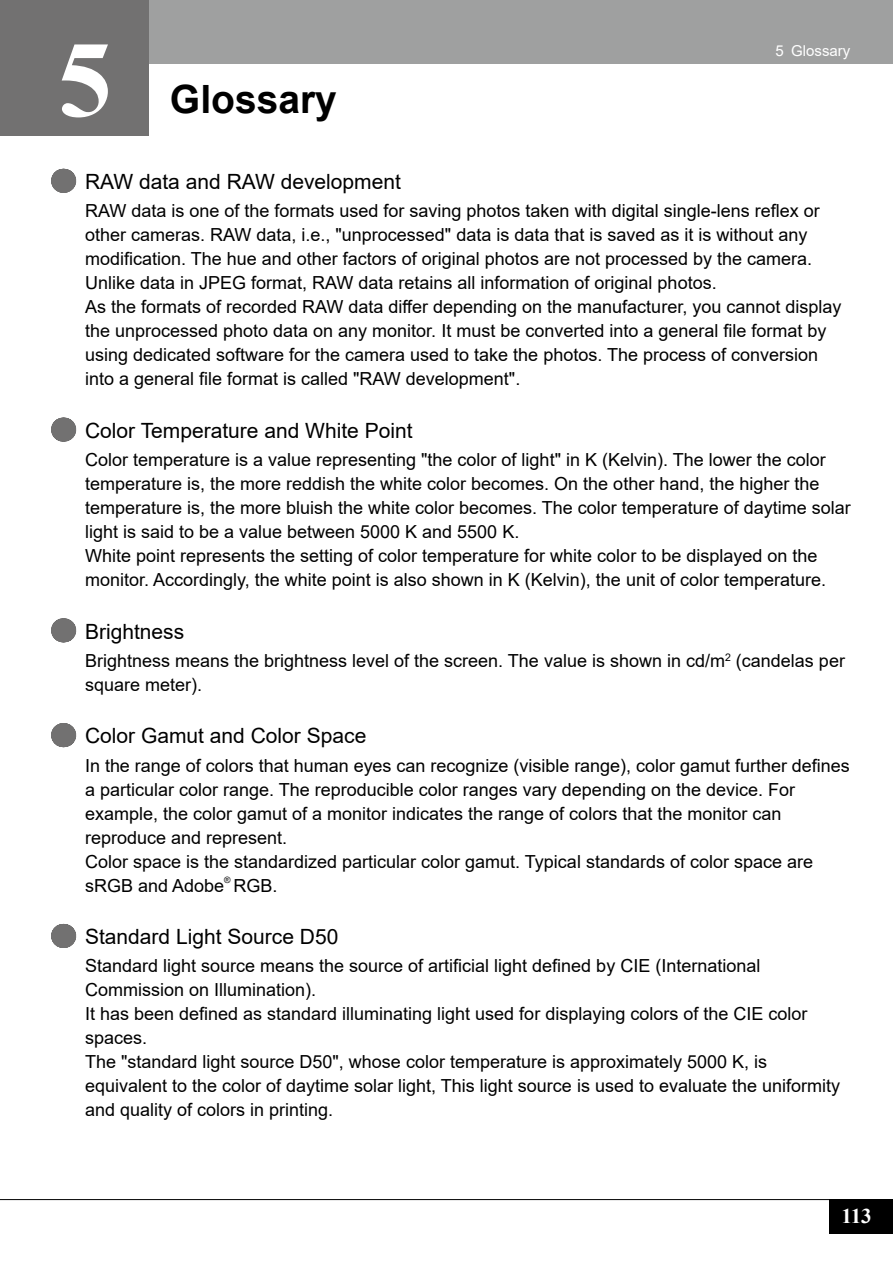
<style>
.page{position:relative;width:893px;height:1263px;background:#fff}
.page>*{position:absolute;margin:0;border:0;box-sizing:border-box;transform-origin:0 0}
.t1{font:700 108px "Times New Roman";color:#fff}
.t2{font:700 39px "Arial";color:#000}
.t3{font:21px "Arial";color:#000}
.t4{font:700 21px "Times New Roman";color:#fff}
.t5{font:18px/24px "Arial";color:#000}
.t6{font:15px "Arial";color:#fff}
.t7{font:8.7px "Arial";color:#000}
</style>
<div class="page">
<div style="left:0;top:0;width:893px;height:64px;background:#9fa0a0"></div>
<div style="left:829px;top:1199px;width:64px;height:34px;background:#000"></div>
<hr style="left:0;top:1199px;width:830px;height:1px;background:#000">
<div style="left:0;top:0;width:149px;height:136px;background:#727171"></div>
<svg style="left:63px;top:169px;width:1px;height:24px"></svg>
<svg style="left:63px;top:418px;width:1px;height:24px"></svg>
<svg style="left:63px;top:618px;width:1px;height:24px"></svg>
<svg style="left:63px;top:723px;width:1px;height:24px"></svg>
<svg style="left:63px;top:924px;width:1px;height:24px"></svg>
<h1 class="t1" style="left:58px;top:2px;width:55px">5</h1>
<h2 class="t2" style="left:170px;top:72px;width:168px">Glossary</h2>
<p class="t6" style="left:775px;top:40px;width:77px">5 Glossary</p>
<p class="t3" style="left:85px;top:167px;width:317px">RAW data and RAW development</p>
<p class="t5" style="left:85px;top:199px;width:758px">RAW data is one of the formats used for saving photos taken with digital single-lens reflex or other cameras. RAW data, i.e., "unprocessed" data is data that is saved as it is without any modification. The hue and other factors of original photos are not processed by the camera.<br>Unlike data in JPEG format, RAW data retains all information of original photos.<br>As the formats of recorded RAW data differ depending on the manufacturer, you cannot display the unprocessed photo data on any monitor. It must be converted into a general file format by using dedicated software for the camera used to take the photos. The process of conversion into a general file format is called "RAW development".</p>
<p class="t3" style="left:85px;top:416px;width:329px">Color Temperature and White Point</p>
<p class="t5" style="left:85px;top:448px;width:767px">Color temperature is a value representing "the color of light" in K (Kelvin). The lower the color temperature is, the more reddish the white color becomes. On the other hand, the higher the temperature is, the more bluish the white color becomes. The color temperature of daytime solar light is said to be a value between 5000 K and 5500 K.<br>White point represents the setting of color temperature for white color to be displayed on the monitor. Accordingly, the white point is also shown in K (Kelvin), the unit of color temperature.</p>
<p class="t3" style="left:85px;top:617px;width:101px">Brightness</p>
<p class="t5" style="left:85px;top:648px;width:761px">Brightness means the brightness level of the screen. The value is shown in cd/m<sup>2</sup> (candelas per square meter).</p>
<p class="t3" style="left:85px;top:721px;width:283px">Color Gamut and Color Space</p>
<p class="t5" style="left:85px;top:753px;width:766px">In the range of colors that human eyes can recognize (visible range), color gamut further defines a particular color range. The reproducible color ranges vary depending on the device. For example, the color gamut of a monitor indicates the range of colors that the monitor can reproduce and represent.<br>Color space is the standardized particular color gamut. Typical standards of color space are sRGB and Adobe</p>
<p class="t7" style="left:224px;top:874px;width:8px">®</p>
<p class="t5" style="left:233px;top:873px;width:46px">RGB.</p>
<p class="t3" style="left:85px;top:922px;width:255px">Standard Light Source D50</p>
<p class="t5" style="left:85px;top:954px;width:757px">Standard light source means the source of artificial light defined by CIE (International Commission on Illumination).<br>It has been defined as standard illuminating light used for displaying colors of the CIE color spaces.<br>The "standard light source D50", whose color temperature is approximately 5000 K, is equivalent to the color of daytime solar light, This light source is used to evaluate the uniformity and quality of colors in printing.</p>
<p class="t4" style="left:841px;top:1201px;width:32px">113</p>
</div>
